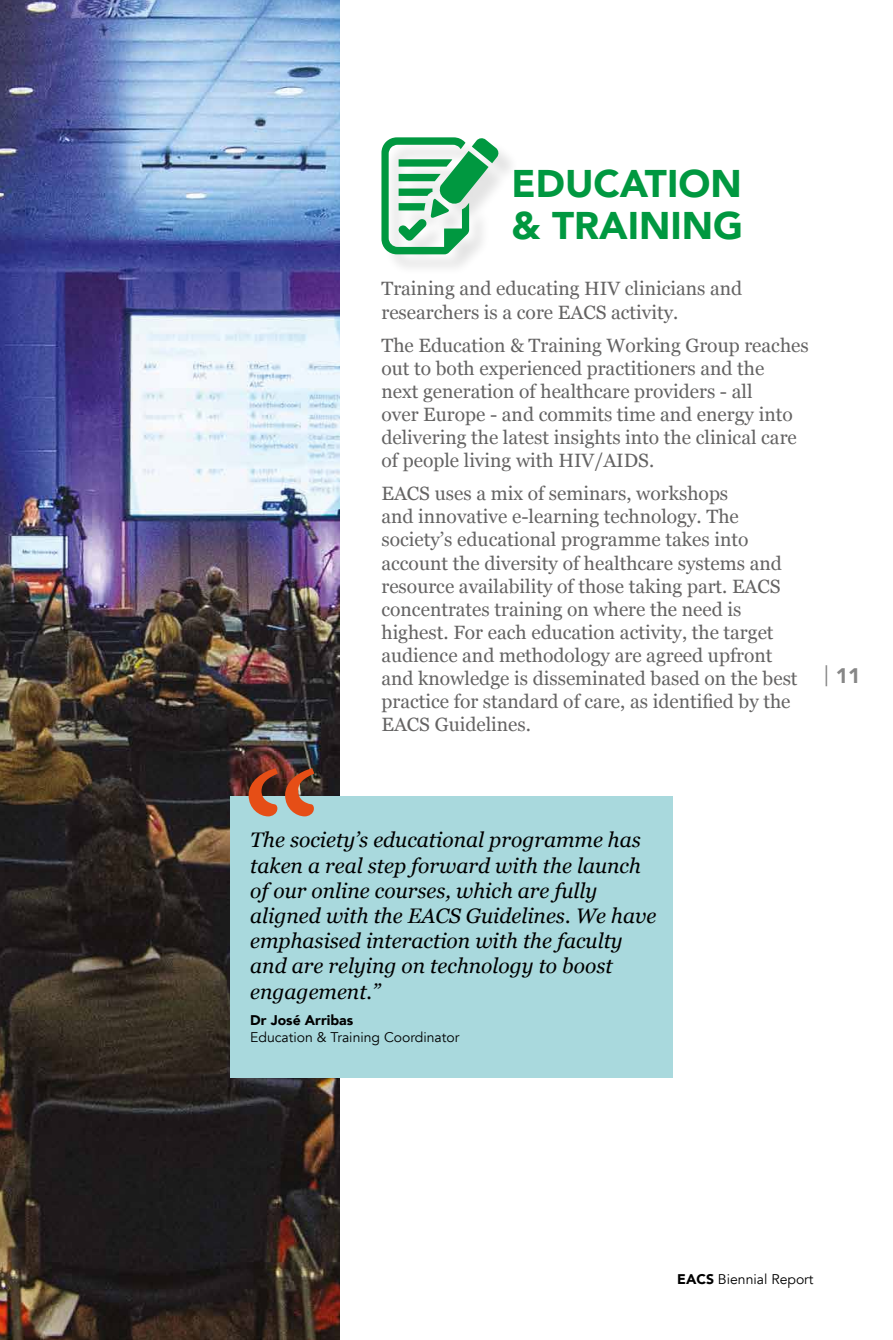
<style>
.page{position:relative;width:893px;height:1340px;background:#fff}
.page>*{position:absolute;margin:0;border:0;box-sizing:border-box;transform-origin:0 0}
.T1{font:900 38.5px/42px "Avenir";color:#009840}
.t1{font:italic 21px/25.2px "Georgia";color:#000}
.t2{font:900 21px "Avenir";color:#878787}
.Intro{font:19.25px/23.1px "Georgia";color:#646363}
.Name_list{font:14px "Avenir";color:#000}
.Name_list-2{font:900 14px "Avenir";color:#000}
.s1{font-weight:400}
.s2{font-weight:900}
</style>
<div class="page">
<img style="left:0;top:0;width:339px;height:1339px">
<div style="left:230px;top:796px;width:443px;height:281px;background:#a9d9dd"></div>
<svg style="left:249px;top:768px;width:65px;height:48px"></svg>
<div style="left:384px;top:140px;width:136px;height:136px;background:#000;opacity:.11"></div>
<svg style="left:381px;top:137px;width:118px;height:117px"></svg>
<p class="T1" style="left:511px;top:162px;width:233px">EDUCATION &amp; TRAINING</p>
<p class="Intro" style="left:381px;top:276px;width:362px">Training and educating HIV clinicians and researchers is a core EACS activity.</p>
<p class="Intro" style="left:381px;top:332px;width:429px">The Education &amp; Training Working Group reaches out to both experienced practitioners and the<br>next generation of healthcare providers - all<br>over Europe - and commits time and energy into delivering the latest insights into the clinical care of people living with HIV/AIDS.</p>
<p class="Intro" style="left:381px;top:481px;width:418px">EACS uses a mix of seminars, workshops<br>and innovative e-learning technology. The society’s educational programme takes into account the diversity of healthcare systems and resource availability of those taking part. EACS concentrates training on where the need is highest. For each education activity, the target audience and methodology are agreed upfront and knowledge is disseminated based on the best practice for standard of care, as identified by the EACS Guidelines.</p>
<p class="t2" style="left:824px;top:658px;width:38px"><span class="s1">|</span> 11</p>
<p class="t1" style="left:250px;top:826px;width:407px">The society’s educational programme has taken a real step forward with the launch of our online courses, which are fully aligned with the EACS Guidelines. We have emphasised interaction with the faculty and are relying on technology to boost engagement.”</p>
<p class="Name_list-2" style="left:250px;top:1008px;width:104px">Dr José Arribas</p>
<p class="Name_list" style="left:250px;top:1029px;width:211px">Education &amp; Training Coordinator</p>
<p class="Name_list" style="left:677px;top:1270px;width:138px"><span class="s2">EACS</span> Biennial Report</p>
</div>
